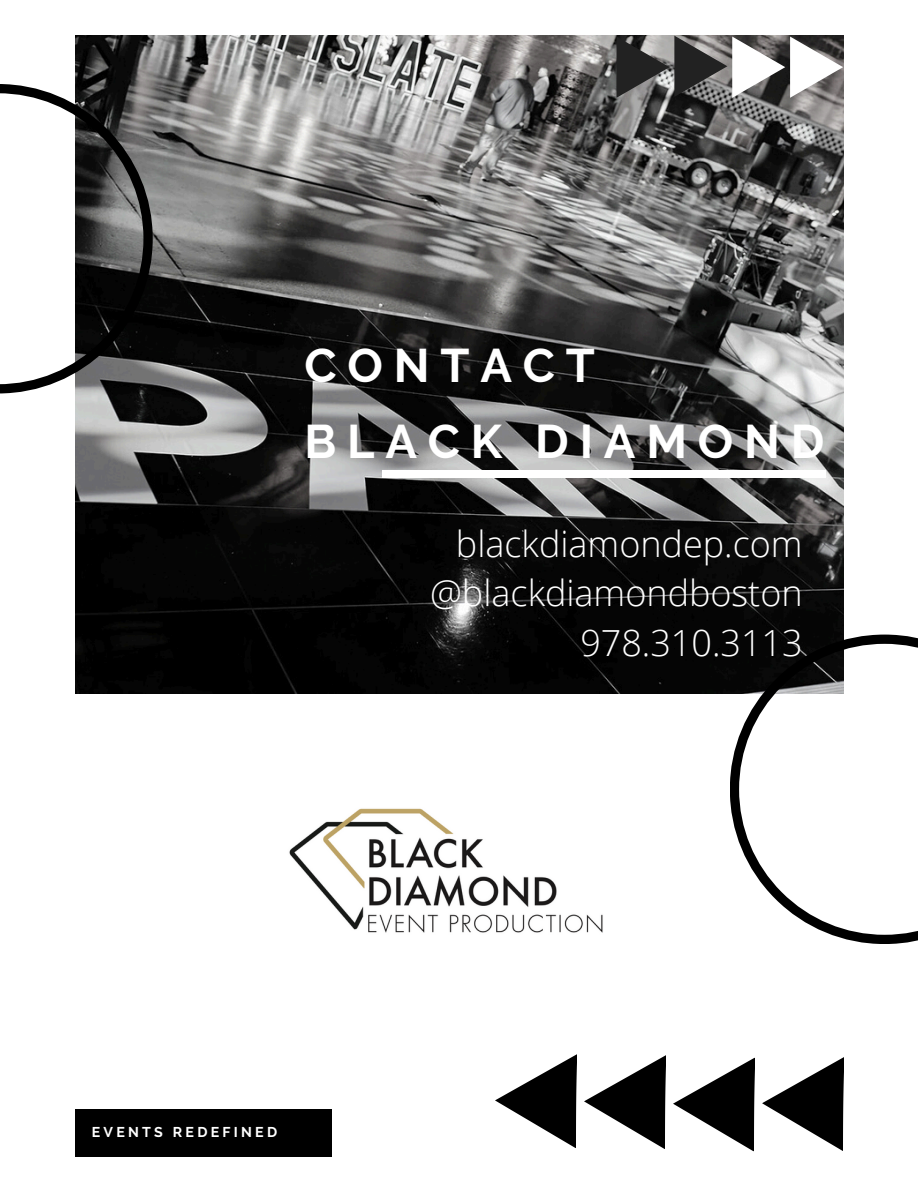
<style>
.page{position:relative;width:918px;height:1188px;background:#fff}
.page>*{position:absolute;margin:0;border:0;box-sizing:border-box;transform-origin:0 0}
.t1{font:700 46.95px/76.5px "Raleway";letter-spacing:.23em;color:#fff}
.t2{font:300 36px/49.5px "Open Sans";color:#fff;text-align:right}
.t3{font:700 14.25px "Raleway";letter-spacing:.23em;color:#fff}
</style>
<div class="page">
<img style="left:75px;top:36px;width:768px;height:658px">
<div style="left:75px;top:1110px;width:257px;height:47px;background:#000"></div>
<svg style="left:617px;top:36px;width:226px;height:62px"></svg>
<svg style="left:762px;top:1057px;width:82px;height:94px"></svg>
<svg style="left:673px;top:1057px;width:82px;height:95px"></svg>
<svg style="left:584px;top:1055px;width:82px;height:94px"></svg>
<svg style="left:495px;top:1054px;width:82px;height:94px"></svg>
<div style="left:383px;top:470px;width:443px;height:8px;background:#fff"></div>
<svg style="left:0;top:84px;width:153px;height:309px"></svg>
<svg style="left:730px;top:635px;width:188px;height:309px"></svg>
<img style="left:289px;top:808px;width:314px;height:125px">
<h1 class="t1" style="left:305px;top:327px;width:521px">CONTACT<br>BLACK DIAMOND</h1>
<p class="t2" style="left:430px;top:518px;width:374px">blackdiamondep.com @blackdiamondboston<br>978.310.3113</p>
<p class="t3" style="left:92px;top:1124px;width:187px">EVENTS REDEFINED</p>
</div>
